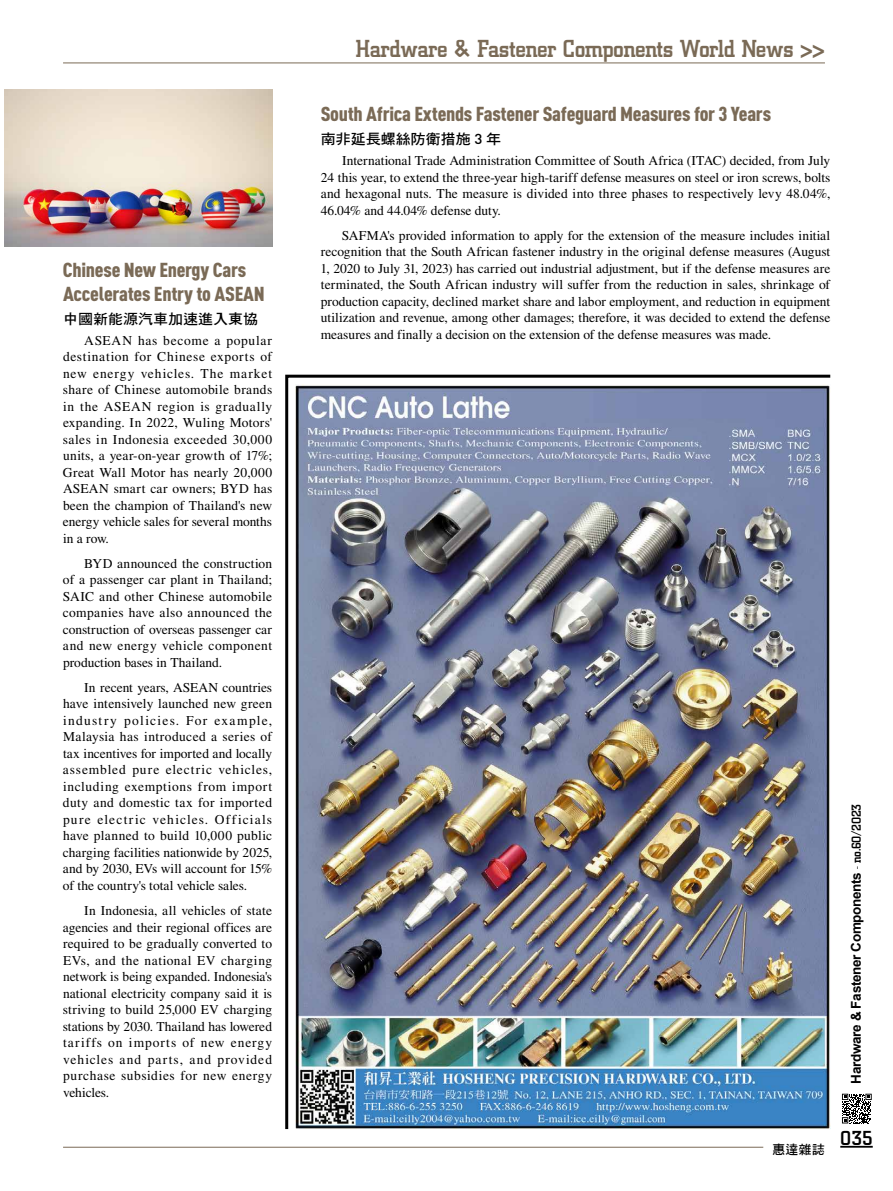
<style>
.page{position:relative;width:893px;height:1191px;background:#fff}
.page>*{position:absolute;margin:0;border:0;box-sizing:border-box;transform-origin:0 0}
.t1{font:500 25.5px "City D";letter-spacing:-.025em;color:#7a6a56}
.t2{font:500 21px "City D";color:#000}
.t3{font:900 19.95px/24px "DIN Cond";letter-spacing:-.015em;color:#7a6a56;scale:1.05 1}
.t4{font:14.25px "DF Hei Std W7";color:#000;scale:1.05 1}
.t5{font:13.5px/16.5px "Times LT Std";color:#000;text-align:justify}
.t6{font:700 13.5px "Arial";letter-spacing:-.025em;color:#000}
.t7{font:12.75px "DF Hei Std W7";color:#000}
.s1{font-family:"DIN Pro";font-weight:500}
.s2{font-family:"City D";font-weight:500}
</style>
<div class="page">
<hr style="left:840px;top:1145px;width:33px;height:2px;background:#000">
<hr style="left:63px;top:63px;width:762px;height:1px;background:#7a6a56">
<hr style="left:63px;top:1147px;width:700px;height:1px;background:#7a6a56">
<svg style="left:842px;top:1093px;width:30px;height:30px"></svg>
<img style="left:285px;top:374px;width:546px;height:756px">
<img style="left:4px;top:89px;width:268px;height:157px">
<h3 class="t3" style="left:63px;top:257px;width:194px">Chinese New Energy Cars<br>Accelerates Entry to ASEAN</h3>
<p class="t4" style="left:63px;top:311px;width:187px">中國新能源汽車加速進入東協</p>
<p class="t5" style="left:63px;top:332px;width:211px;text-indent:21px">ASEAN has become a popular destination for Chinese exports of new energy vehicles. The market share of Chinese automobile brands in the ASEAN region is gradually expanding. In 2022, Wuling Motors' sales in Indonesia exceeded 30,000 units, a year-on-year growth of 17%; Great Wall Motor has nearly 20,000<br>ASEAN smart car owners; BYD has been the champion of Thailand's new energy vehicle sales for several months in a row.</p>
<p class="t5" style="left:63px;top:555px;width:211px;text-indent:21px">BYD announced the construction of a passenger car plant in Thailand; SAIC and other Chinese automobile companies have also announced the construction of overseas passenger car and new energy vehicle component production bases in Thailand.</p>
<p class="t5" style="left:63px;top:679px;width:211px;text-indent:21px">In recent years, ASEAN countries have intensively launched new green industry policies. For example, Malaysia has introduced a series of tax incentives for imported and locally assembled pure electric vehicles, including exemptions from import duty and domestic tax for imported pure electric vehicles. Officials have planned to build 10,000 public charging facilities nationwide by 2025, and by 2030, EVs will account for 15% of the country's total vehicle sales.</p>
<p class="t5" style="left:63px;top:902px;width:211px;text-indent:21px">In Indonesia, all vehicles of state agencies and their regional offices are required to be gradually converted to EVs, and the national EV charging network is being expanded. Indonesia's national electricity company said it is striving to build 25,000 EV charging stations by 2030. Thailand has lowered tariffs on imports of new energy vehicles and parts, and provided purchase subsidies for new energy vehicles.</p>
<h1 class="t1" style="left:356px;top:35px;width:471px">Hardware &amp; Fastener Components World News &gt;&gt;</h1>
<h3 class="t3" style="left:321px;top:101px;width:431px">South Africa Extends Fastener Safeguard Measures for 3 Years</h3>
<p class="t4" style="left:321px;top:131px;width:173px">南非延長螺絲防衛措施 <span class="s1">3</span> 年</p>
<p class="t5" style="left:321px;top:152px;width:511px;text-indent:21px">International Trade Administration Committee of South Africa (ITAC) decided, from July 24 this year, to extend the three-year high-tariff defense measures on steel or iron screws, bolts and hexagonal nuts. The measure is divided into three phases to respectively levy 48.04%, 46.04% and 44.04% defense duty.</p>
<p class="t5" style="left:320px;top:227px;width:511px;text-indent:21px">SAFMA's provided information to apply for the extension of the measure includes initial recognition that the South African fastener industry in the original defense measures (August 1, 2020 to July 31, 2023) has carried out industrial adjustment, but if the defense measures are terminated, the South African industry will suffer from the reduction in sales, shrinkage of production capacity, declined market share and labor employment, and reduction in equipment utilization and revenue, among other damages; therefore, it was decided to extend the defense measures and finally a decision on the extension of the defense measures was made.</p>
<p class="t6" style="left:847px;top:1083px;width:281px;rotate:-90deg">Hardware &amp; Fastener Components <span class="s2">- no.60/2023</span></p>
<p class="t7" style="left:772px;top:1142px;width:54px">惠達雜誌</p>
<h2 class="t2" style="left:840px;top:1126px;width:34px">035</h2>
</div>
